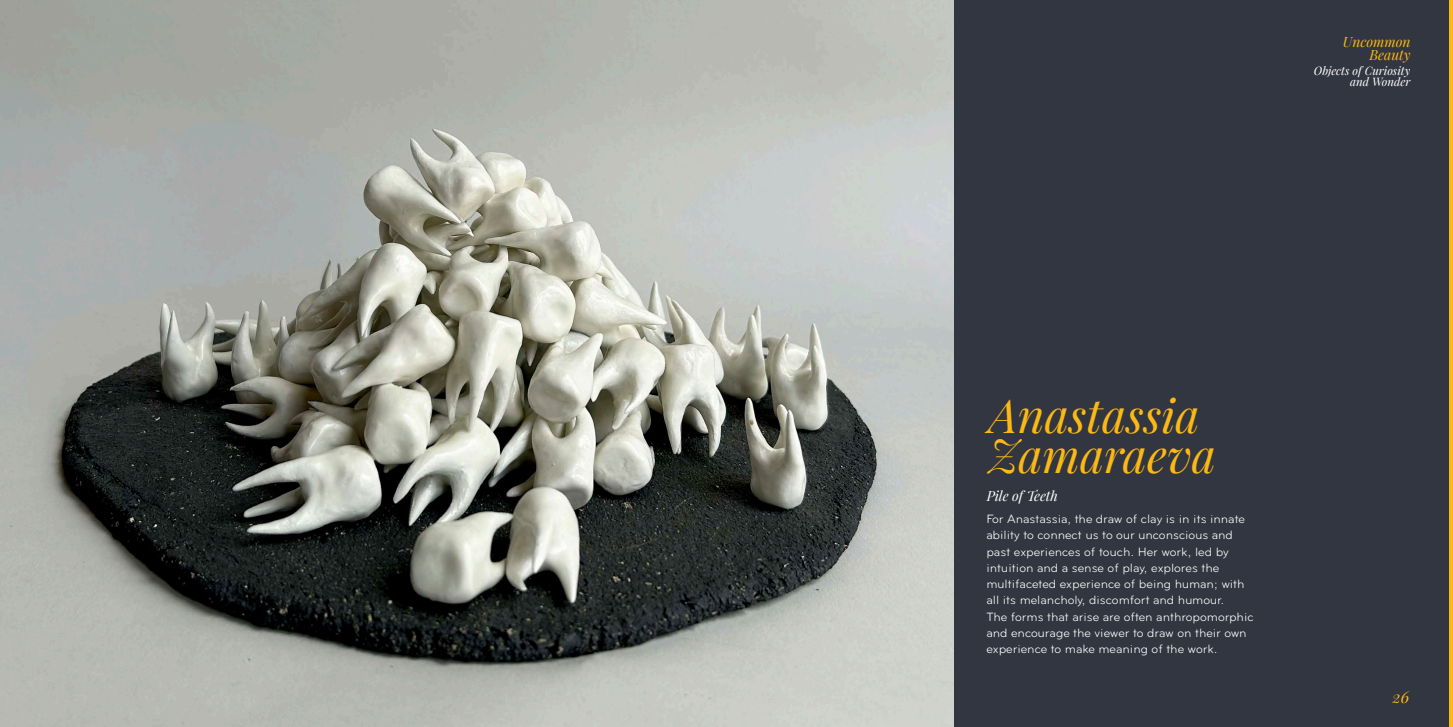
<style>
.page{position:relative;width:1453px;height:727px;background:#fff}
.page>*{position:absolute;margin:0;border:0;box-sizing:border-box;transform-origin:0 0}
.t1{font:italic 46.25px/40px "Playfair Display";color:#fcb814}
.t2{font:italic 16.25px "Playfair Display";color:#fcb814}
.t3{font:italic 13.88px/13.1px "Playfair Display";color:#fcb814;text-align:right}
.t4{font:italic 13.75px "Playfair Display";color:#fff}
.t5{font:12.5px/16.2px "Bryant";color:#fff}
.t6{font:italic 11.5px/10.9px "Playfair Display";color:#fff;text-align:right}
</style>
<div class="page">
<div style="left:0;top:0;width:1453px;height:726px;background:#323640"></div>
<img style="left:0;top:0;width:953px;height:726px">
<hr style="left:1449px;top:0;width:4px;height:726px;background:#fcb814">
<p class="t3" style="left:1343px;top:34px;width:69px">Uncommon<br>Beauty</p>
<p class="t6" style="left:1314px;top:64px;width:98px">Objects of Curiosity and Wonder</p>
<p class="t1" style="left:989px;top:392px;width:229px">Anastassia<br>Zamaraeva</p>
<p class="t4" style="left:987px;top:485px;width:73px">Pile of Teeth</p>
<p class="t5" style="left:986px;top:510px;width:269px">For Anastassia, the draw of clay is in its innate ability to connect us to our unconscious and past experiences of touch. Her work, led by intuition and a sense of play, explores the multifaceted experience of being human; with all its melancholy, discomfort and humour.<br>The forms that arise are often anthropomorphic and encourage the viewer to draw on their own experience to make meaning of the work.</p>
<p class="t2" style="left:1392px;top:684px;width:18px">26</p>
</div>
